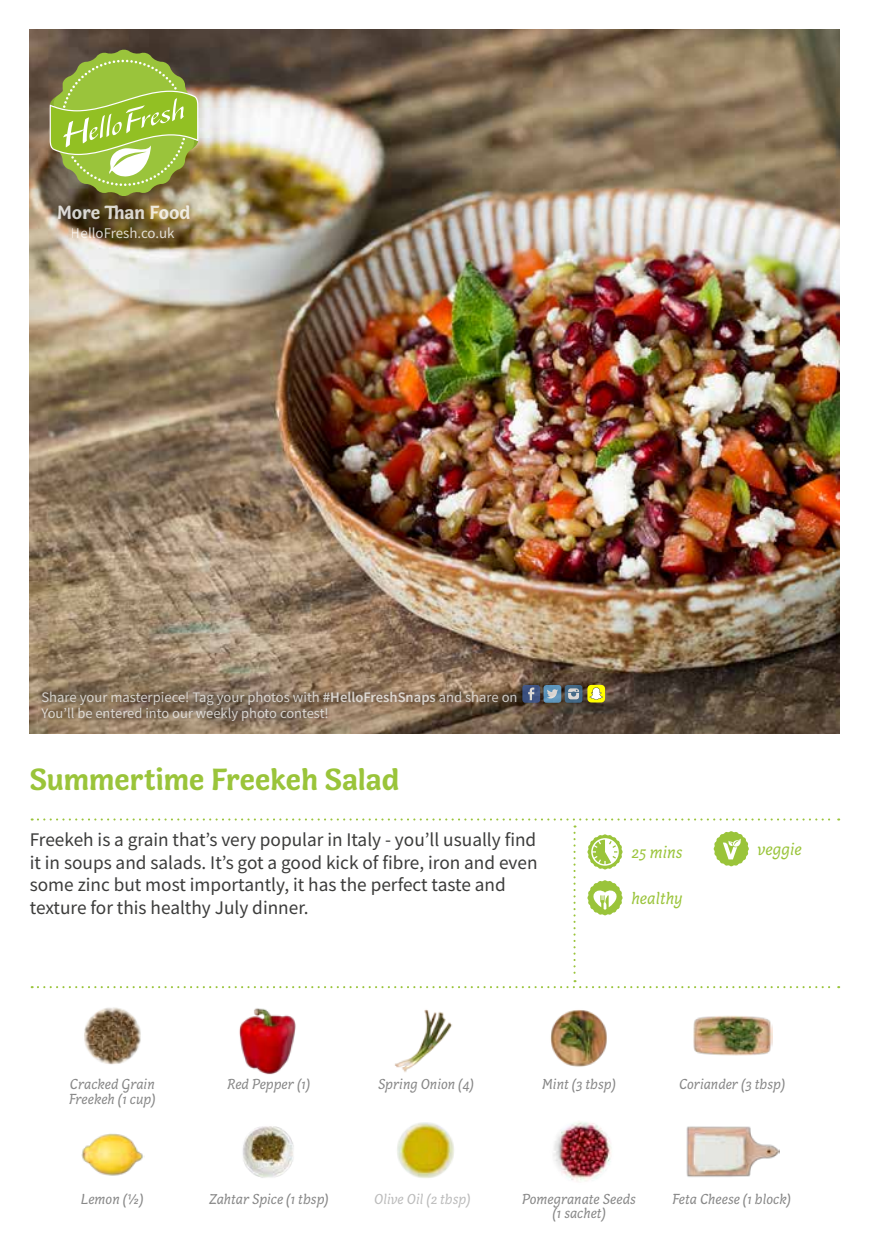
<style>
.page{position:relative;width:869px;height:1241px;background:#fff}
.page>*{position:absolute;margin:0;border:0;box-sizing:border-box;transform-origin:0 0}
.t1{font:700 31.5px "Capucine Basic";letter-spacing:-.005em;color:#9ac43a}
.t2{font:700 19.6px "Capucine Basic";color:#fff}
.t3{font:19.25px/22.8px "Source Sans Pro";color:#3c3c3b}
.t4{font:italic 17.5px "Capucine Basic";color:#9ac43a}
.t5{font:italic 14.88px/14.5px "Capucine Basic";color:#878787}
.t6{font:14.88px "Source Sans Pro";color:#fff}
.t7{font:italic 14.88px "Capucine Basic";color:#bcbcbc}
.t8{font:14.53px/16.4px "Source Sans Pro";color:#ededed}
.s1{font-weight:600}
</style>
<div class="page">
<img style="left:30px;top:30px;width:808px;height:703px">
<svg style="left:50px;top:50px;width:148px;height:146px;background:#96af4b"></svg>
<div style="left:37px;top:679px;width:550px;height:46px;background:#000;opacity:.75"></div>
<svg style="left:522px;top:685px;width:18px;height:17px"></svg>
<svg style="left:528px;top:687px;width:6px;height:13px"></svg>
<svg style="left:564px;top:685px;width:18px;height:17px"></svg>
<svg style="left:568px;top:688px;width:10px;height:11px"></svg>
<svg style="left:543px;top:685px;width:18px;height:17px"></svg>
<svg style="left:546px;top:689px;width:12px;height:9px"></svg>
<svg style="left:587px;top:684px;width:17px;height:18px"></svg>
<svg style="left:32px;top:818px;width:806px;height:170px"></svg>
<img style="left:239px;top:1008px;width:57px;height:67px">
<img style="left:395px;top:1009px;width:57px;height:63px">
<img style="left:550px;top:1010px;width:57px;height:57px">
<img style="left:693px;top:1015px;width:78px;height:41px">
<img style="left:81px;top:1133px;width:62px;height:43px">
<img style="left:242px;top:1126px;width:52px;height:52px">
<img style="left:397px;top:1122px;width:57px;height:56px">
<img style="left:553px;top:1121px;width:59px;height:60px">
<img style="left:686px;top:1126px;width:93px;height:51px">
<img style="left:84px;top:1007px;width:57px;height:58px">
<p class="t2" style="left:57px;top:198px;width:135px">More Than Food</p>
<p class="t6" style="left:71px;top:224px;width:105px">HelloFresh.co.uk</p>
<p class="t8" style="left:41px;top:688px;width:477px">Share your masterpiece! Tag your photos with <span class="s1">#HelloFreshSnaps</span> and share on<br>You’ll be entered into our weekly photo contest!</p>
<h1 class="t1" style="left:30px;top:754px;width:371px">Summertime Freekeh Salad</h1>
<p class="t3" style="left:30px;top:828px;width:509px">Freekeh is a grain that’s very popular in Italy - you’ll usually find it in soups and salads. It’s got a good kick of fibre, iron and even some zinc but most importantly, it has the perfect taste and texture for this healthy July dinner.</p>
<p class="t4" style="left:631px;top:839px;width:53px">25 mins</p>
<p class="t4" style="left:631px;top:885px;width:53px">healthy</p>
<p class="t4" style="left:757px;top:836px;width:46px">veggie</p>
<p class="t5" style="left:69px;top:1077px;width:88px">Cracked Grain<br>Freekeh (1 cup)</p>
<p class="t5" style="left:227px;top:1077px;width:85px">Red Pepper (1)</p>
<p class="t5" style="left:378px;top:1077px;width:97px">Spring Onion (4)</p>
<p class="t5" style="left:542px;top:1077px;width:75px">Mint (3 tbsp)</p>
<p class="t5" style="left:678px;top:1077px;width:108px">Coriander (3 tbsp)</p>
<p class="t5" style="left:81px;top:1192px;width:64px">Lemon (1/2)</p>
<p class="t5" style="left:209px;top:1192px;width:121px">Zahtar Spice (1 tbsp)</p>
<p class="t7" style="left:374px;top:1187px;width:98px">Olive Oil (2 tbsp)</p>
<p class="t5" style="left:522px;top:1192px;width:115px;text-align:center">Pomegranate Seeds (1 sachet)</p>
<p class="t5" style="left:672px;top:1192px;width:120px">Feta Cheese (1 block)</p>
</div>
